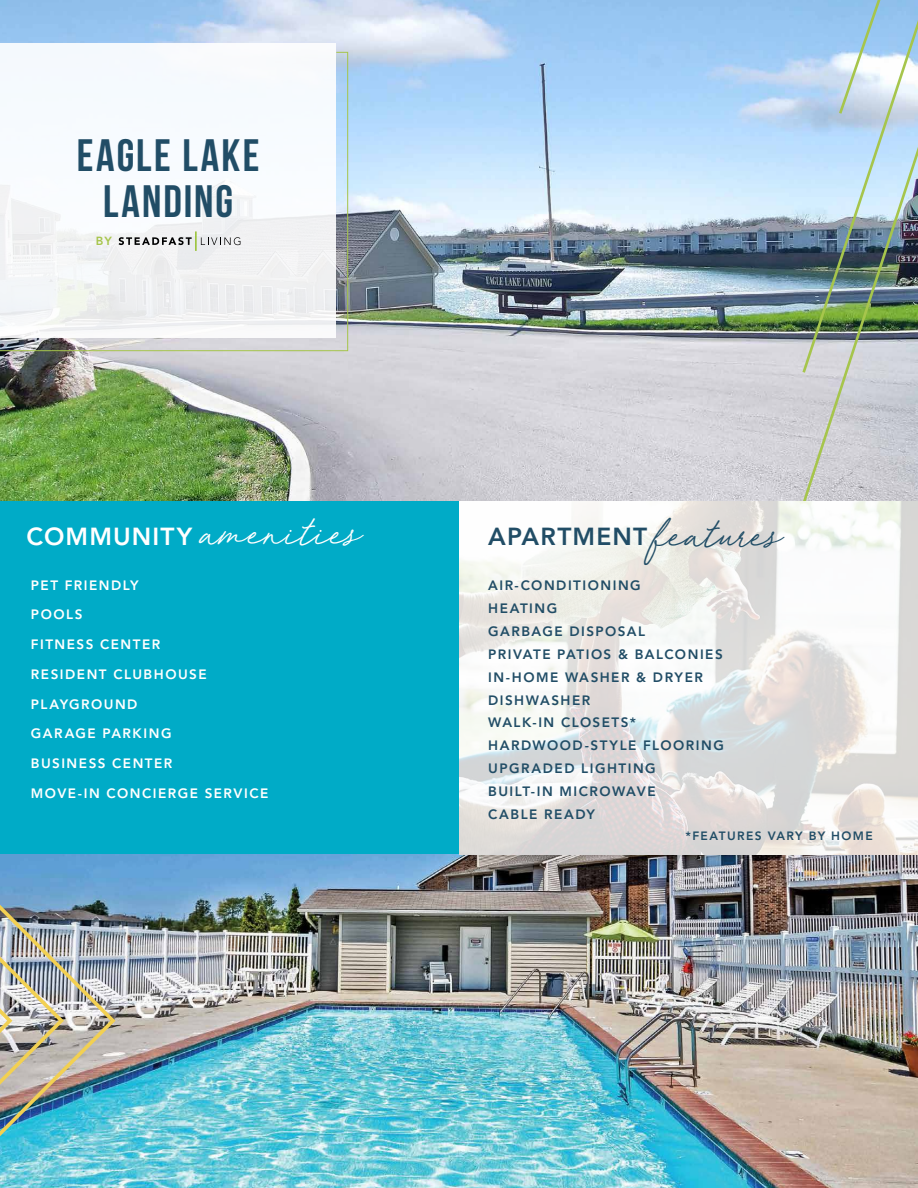
<style>
.page{position:relative;width:918px;height:1188px;background:#fff}
.page>*{position:absolute;margin:0;border:0;box-sizing:border-box;transform-origin:0 0}
.t1{font:700 45.45px/45px "Bebas Neue";letter-spacing:.05em;color:#214d66;text-align:center}
.t2{font:800 24.45px "Avenir LT Std";letter-spacing:.045em;color:#fff}
.t3{font:800 24.45px "Avenir LT Std";letter-spacing:.045em;color:#214d66}
.t4{font:800 13.5px/23px "Avenir LT Std";letter-spacing:.11em;color:#214d66}
.t5{font:800 13.5px/29.7px "Avenir LT Std";letter-spacing:.11em;color:#fff}
.t6{font:800 12px "Avenir LT Std";letter-spacing:.115em;color:#214d66}
.t7{font:800 11.7px "Avenir LT Std";color:#a6c54c}
.s1{font-family:"Red Vevet";font-weight:400;font-size:37.95px}
</style>
<div class="page">
<img style="left:0;top:0;width:800px;height:501px">
<img style="left:0;top:854px;width:918px;height:334px">
<img style="left:0;top:51px;width:349px;height:301px">
<div style="left:0;top:43px;width:336px;height:294px;background:linear-gradient(to right,#f5f8fa,#f5f7f9)"></div>
<img style="left:800px;top:0;width:118px;height:501px">
<img style="left:0;top:905px;width:116px;height:231px">
<svg style="left:119px;top:231px;width:121px;height:20px"></svg>
<div style="left:0;top:501px;width:459px;height:353px;background:#00abc7"></div>
<img style="left:459px;top:501px;width:459px;height:353px">
<h1 class="t1" style="left:77px;top:133px;width:184px">EAGLE LAKE<br>LANDING</h1>
<p class="t7" style="left:96px;top:234px;width:18px">BY</p>
<h2 class="t2" style="left:27px;top:522px;width:336px">COMMUNITY <span class="s1">amenities</span></h2>
<h2 class="t3" style="left:488px;top:522px;width:295px">APARTMENT <span class="s1">features</span></h2>
<p class="t5" style="left:31px;top:570px;width:109px">PET FRIENDLY<br>POOLS</p>
<p class="t5" style="left:31px;top:630px;width:177px">FITNESS CENTER<br>RESIDENT CLUBHOUSE</p>
<p class="t5" style="left:31px;top:689px;width:239px">PLAYGROUND<br>GARAGE PARKING<br>BUSINESS CENTER<br>MOVE-IN CONCIERGE SERVICE</p>
<p class="t4" style="left:488px;top:574px;width:237px">AIR-CONDITIONING<br>HEATING<br>GARBAGE DISPOSAL<br>PRIVATE PATIOS &amp; BALCONIES<br>IN-HOME WASHER &amp; DRYER<br>DISHWASHER<br>WALK-IN CLOSETS*<br>HARDWOOD-STYLE FLOORING<br>UPGRADED LIGHTING<br>BUILT-IN MICROWAVE<br>CABLE READY</p>
<p class="t6" style="left:686px;top:829px;width:189px">*FEATURES VARY BY HOME</p>
</div>
